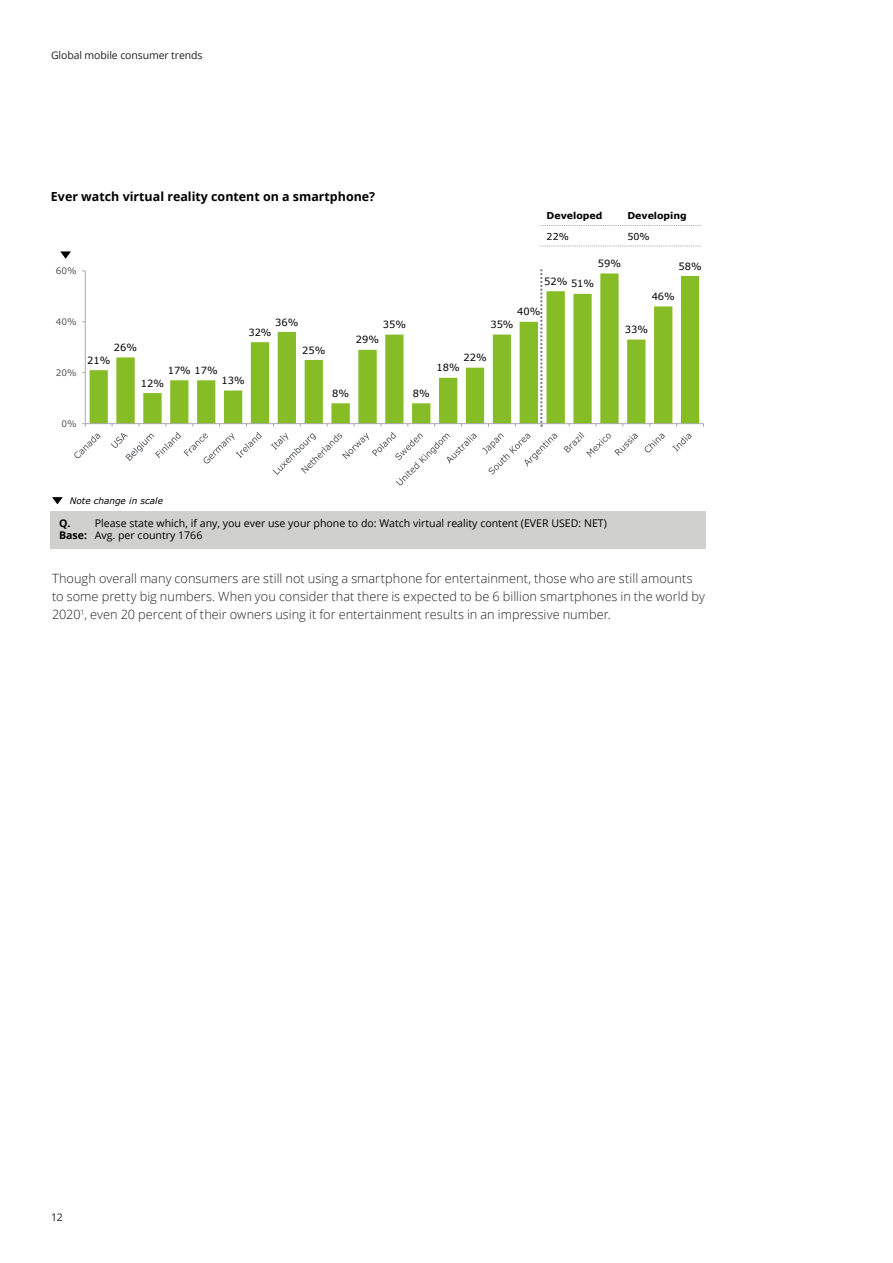
<style>
.page{position:relative;width:893px;height:1263px;background:#fff}
.page>*{position:absolute;margin:0;border:0;box-sizing:border-box;transform-origin:0 0}
.Body_copy__8_5_12pt{font:300 12.75px/18px "Open Sans";letter-spacing:.005em;color:#231f20}
.t1{font:700 12.45px "Open Sans";color:#000}
.t2{font:10.65px/12.8px "Open Sans";color:#000}
.t3{font:10.5px "Open Sans";letter-spacing:-.01em;color:#231f20}
.t4{font:9.9px "Verdana";color:#000}
.t5{font:700 9.45px "Verdana";color:#000}
.t6{font:9.45px "Verdana";color:#000}
.t7{font:italic 9px "Verdana";color:#000}
.t8{font:9px "Verdana";color:#53565a}
.s1{font-weight:700}
</style>
<div class="page">
<svg style="left:90px;top:276px;width:609px;height:147px"></svg>
<hr style="left:85px;top:271px;width:1px;height:153px;background:#a7a8aa">
<hr style="left:85px;top:423px;width:618px;height:1px;background:#a7a8aa">
<svg style="left:74px;top:434px;width:27px;height:24px"></svg>
<svg style="left:111px;top:424px;width:151px;height:39px"></svg>
<svg style="left:645px;top:434px;width:20px;height:18px"></svg>
<svg style="left:672px;top:434px;width:20px;height:18px"></svg>
<div style="left:50px;top:511px;width:656px;height:37px;background:#d0d0ce"></div>
<svg style="left:540px;top:225px;width:161px;height:1px"></svg>
<svg style="left:540px;top:245px;width:161px;height:1px"></svg>
<svg style="left:271px;top:269px;width:367px;height:216px"></svg>
<svg style="left:52px;top:497px;width:11px;height:7px"></svg>
<svg style="left:60px;top:251px;width:11px;height:8px"></svg>
<p class="t3" style="left:51px;top:48px;width:153px">Global mobile consumer trends</p>
<p class="t1" style="left:51px;top:187px;width:326px">Ever watch virtual reality content on a smartphone?</p>
<p class="t8" style="left:56px;top:265px;width:22px">60%</p>
<p class="t8" style="left:56px;top:316px;width:22px">40%</p>
<p class="t8" style="left:56px;top:367px;width:22px">20%</p>
<p class="t4" style="left:275px;top:316px;width:25px">36%</p>
<p class="t4" style="left:114px;top:341px;width:25px">26%</p>
<p class="t4" style="left:87px;top:354px;width:25px">21%</p>
<p class="t4" style="left:168px;top:364px;width:52px">17% 17%</p>
<p class="t4" style="left:248px;top:326px;width:25px">32%</p>
<p class="t4" style="left:141px;top:377px;width:25px">12%</p>
<p class="t4" style="left:221px;top:374px;width:25px">13%</p>
<p class="t4" style="left:302px;top:344px;width:25px">25%</p>
<p class="t4" style="left:332px;top:387px;width:18px">8%</p>
<p class="t4" style="left:383px;top:318px;width:25px">35%</p>
<p class="t4" style="left:356px;top:333px;width:25px">29%</p>
<p class="t4" style="left:413px;top:387px;width:18px">8%</p>
<p class="t5" style="left:547px;top:209px;width:57px">Developed</p>
<p class="t5" style="left:627px;top:209px;width:61px">Developing</p>
<p class="t6" style="left:547px;top:230px;width:24px">22%</p>
<p class="t6" style="left:627px;top:230px;width:24px">50%</p>
<p class="t4" style="left:598px;top:257px;width:25px">59%</p>
<p class="t4" style="left:544px;top:276px;width:52px">52% 51%</p>
<p class="t4" style="left:517px;top:305px;width:25px">40%</p>
<p class="t4" style="left:679px;top:260px;width:25px">58%</p>
<p class="t4" style="left:652px;top:290px;width:25px">46%</p>
<p class="t4" style="left:490px;top:318px;width:25px">35%</p>
<p class="t4" style="left:463px;top:351px;width:25px">22%</p>
<p class="t4" style="left:437px;top:361px;width:25px">18%</p>
<p class="t4" style="left:625px;top:323px;width:25px">33%</p>
<p class="t8" style="left:62px;top:418px;width:17px">0%</p>
<p class="t7" style="left:70px;top:495px;width:95px">Note change in scale</p>
<p class="t2" style="left:59px;top:516px;width:549px"><span class="s1">Q.</span> Please state which, if any, you ever use your phone to do: Watch virtual reality content (EVER USED: NET)<br><span class="s1">Base:</span> Avg. per country 1766</p>
<p class="Body_copy__8_5_12pt" style="left:52px;top:569px;width:654px">Though overall many consumers are still not using a smartphone for entertainment, those who are still amounts to some pretty big numbers. When you consider that there is expected to be 6 billion smartphones in the world by<br>2020<sup>1</sup>, even 20 percent of their owners using it for entertainment results in an impressive number.</p>
<p class="t3" style="left:51px;top:1210px;width:13px">12</p>
</div>
